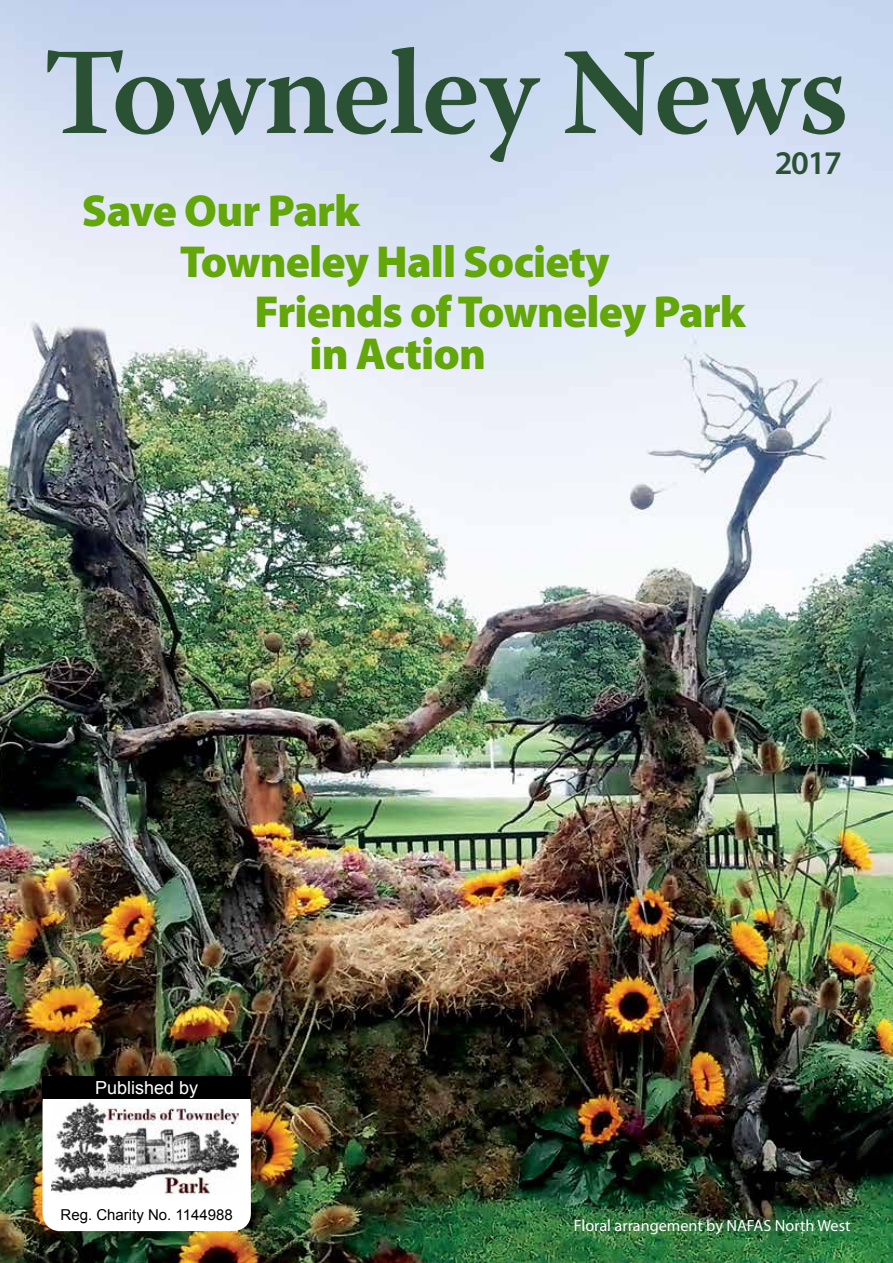
<style>
.page{position:relative;width:893px;height:1263px;background:#fff}
.page>*{position:absolute;margin:0;border:0;box-sizing:border-box;transform-origin:0 0}
.t1{font:600 123px "Warnock Pro";letter-spacing:-.015em;color:#2b5134}
.t2{font:900 45px/42px "Myriad Pro";letter-spacing:-.02em;color:#63a70a}
.t3{font:600 33.15px "Myriad Pro";color:#2b5134}
.t4{font:18px "Arial";color:#fff}
.t5{font:16.2px "Myriad Pro";color:#fff}
.t6{font:15px "Arial";color:#000}
</style>
<div class="page">
<img style="left:0;top:0;width:893px;height:1263px">
<div style="left:43px;top:1085px;width:208px;height:146px;background:#fff;border-radius:18px"></div>
<img style="left:51px;top:1100px;width:188px;height:94px">
<div style="left:43px;top:1076px;width:208px;height:23px;background:#000"></div>
<h1 class="t1" style="left:43px;top:19px;width:807px">Towneley News</h1>
<p class="t3" style="left:775px;top:142px;width:69px">2017</p>
<p class="t2" style="left:82px;top:188px;width:280px">Save Our Park</p>
<p class="t2" style="left:180px;top:239px;width:431px">Towneley Hall Society</p>
<p class="t2" style="left:310px;top:289px;width:438px;text-indent:-55px">Friends of Towneley Park in Action</p>
<p class="t4" style="left:95px;top:1077px;width:105px">Published by</p>
<p class="t6" style="left:61px;top:1207px;width:174px">Reg. Charity No. 1144988</p>
<p class="t5" style="left:574px;top:1216px;width:278px">Floral arrangement by NAFAS North West</p>
</div>
